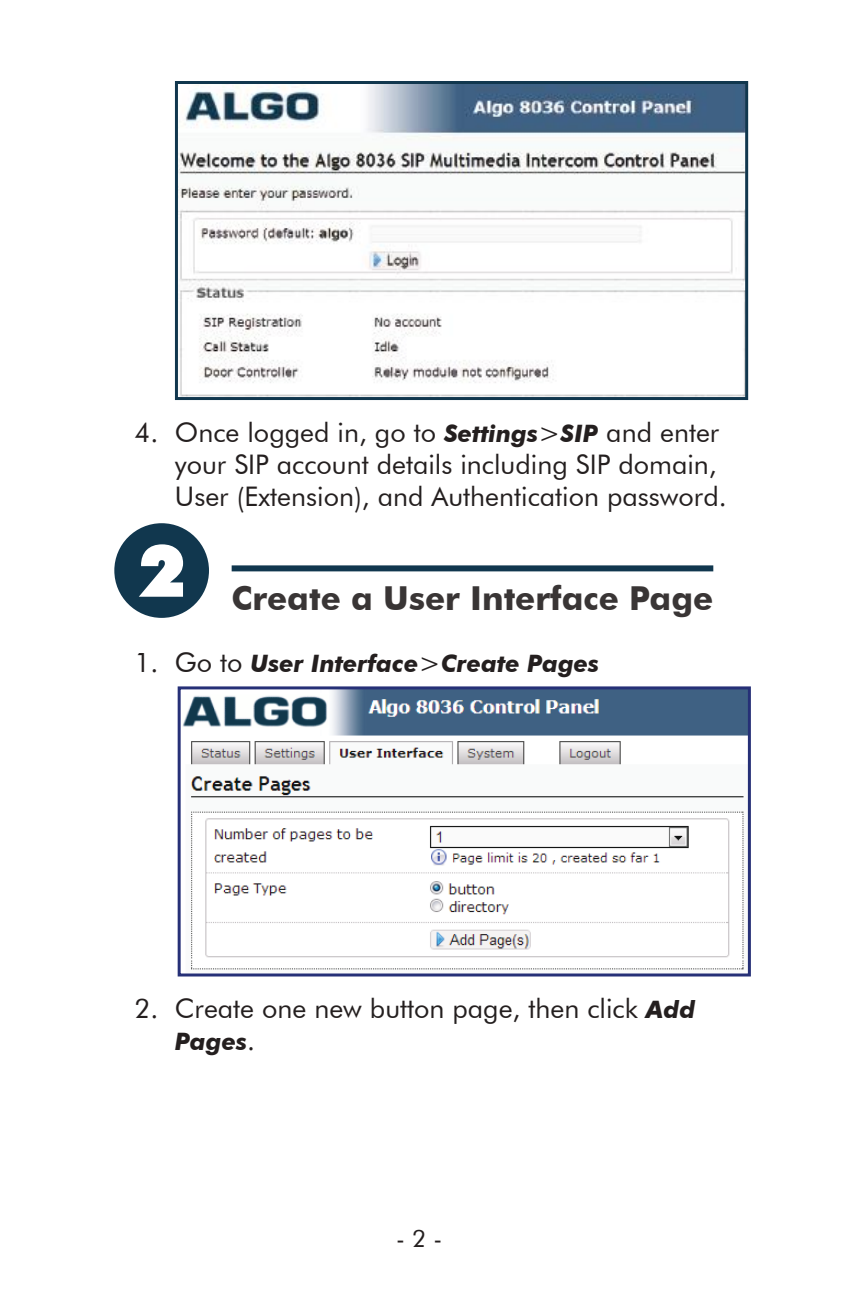
<style>
.page{position:relative;width:864px;height:1296px;background:#fff}
.page>*{position:absolute;margin:0;border:0;box-sizing:border-box;transform-origin:0 0}
.t1{font:700 33px "Futura BT";color:#393535}
.t2{font:27px/32.4px "Futura BT";color:#241f1f}
.t3{font:italic 700 24px "Futura BT";color:#241f1f}
.t4{font:24px "Futura BT";color:#241f1f}
.s1{font-weight:700;font-style:italic;font-size:24px}
.s2{font-weight:400;font-style:normal;font-size:27px}
</style>
<div class="page">
<div style="left:232px;top:565px;width:481px;height:6px;background:#11374e"></div>
<img style="left:179px;top:85px;width:565px;height:311px">
<div style="left:175px;top:81px;width:573px;height:319px;border:3px solid #11374e"></div>
<div style="left:119px;top:528px;width:85px;height:85px;background:#11374e;border-radius:50%"></div>
<div style="left:114px;top:523px;width:95px;height:95px;border:10px solid #11374e;border-radius:50%"></div>
<img style="left:183px;top:690px;width:564px;height:280px">
<div style="left:178px;top:686px;width:573px;height:291px;border:3px solid #263077"></div>
<p class="t2" style="left:175px;top:416px;width:553px;text-indent:-41px">4. Once logged in, go to <span class="s1">Settings</span>&gt;<span class="s1">SIP</span> and enter your SIP account details including SIP domain,<br>User (Extension), and Authentication password.</p>
<p class="t1" style="left:138px;top:579px;width:577px"><sup>2</sup> Create a User Interface Page</p>
<p class="t3" style="left:134px;top:649px;width:466px"><span class="s2">1. Go to</span> User Interface<span class="s2">&gt;</span>Create Pages</p>
<p class="t2" style="left:134px;top:992px;width:563px">2. Create one new button page, then click <span class="s1">Add</span></p>
<p class="t3" style="left:175px;top:1027px;width:82px">Pages<span class="s2">.</span></p>
<p class="t4" style="left:396px;top:1224px;width:47px">- 2 -</p>
</div>
